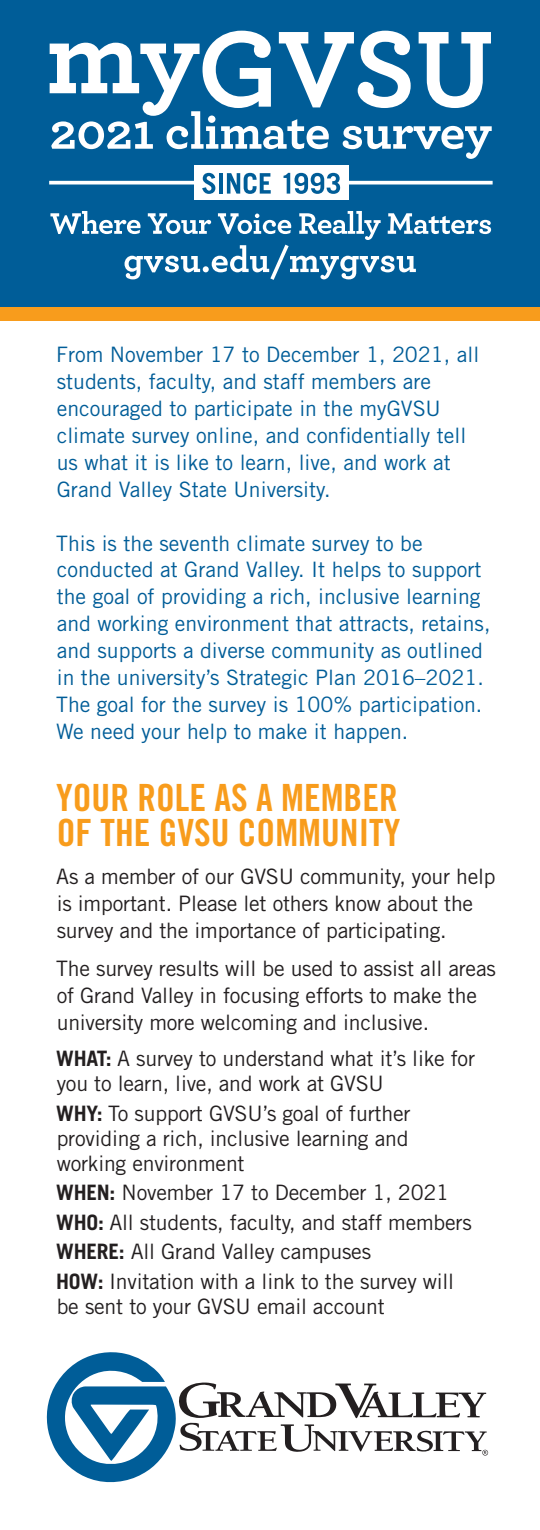
<style>
.page{position:relative;width:540px;height:1530px;background:#fff}
.page>*{position:absolute;margin:0;border:0;box-sizing:border-box;transform-origin:0 0}
.t1{font:37.5px/35px "Trade Gothic Bold Cond Twenty";color:#f89c1c}
.t2{font:21.25px/29.5px "Trade Gothic";letter-spacing:-.01em;color:#231f20}
.t3{font:21.25px/27px "Trade Gothic";color:#005d98}
.s1{font-weight:700}
</style>
<div class="page">
<div style="left:0;top:0;width:540px;height:320px;background:#f89c1c"></div>
<div style="left:0;top:0;width:540px;height:307px;background:#005d98"></div>
<svg style="left:49px;top:181px;width:444px;height:4px"></svg>
<div style="left:194px;top:166px;width:155px;height:34px;background:#fff"></div>
<svg style="left:50px;top:211px;width:441px;height:69px"></svg>
<svg style="left:202px;top:173px;width:13px;height:21px"></svg>
<hr style="left:219px;top:173px;width:4px;height:21px;background:#005d98">
<svg style="left:227px;top:173px;width:44px;height:21px"></svg>
<svg style="left:284px;top:173px;width:56px;height:21px"></svg>
<svg style="left:50px;top:31px;width:442px;height:128px"></svg>
<svg style="left:47px;top:1352px;width:441px;height:130px"></svg>
<p class="t3" style="left:56px;top:341px;width:425px">From November 17 to December 1, 2021, all students, faculty, and staff members are encouraged to participate in the myGVSU climate survey online, and confdentially tell us what it is like to learn, live, and work at Grand Valley State University.</p>
<p class="t3" style="left:56px;top:529px;width:436px">This is the seventh climate survey to be conducted at Grand Valley. It helps to support the goal of providing a rich, inclusive learning and working environment that attracts, retains, and supports a diverse community as outlined in the university’s Strategic Plan 2016–2021.<br>The goal for the survey is 100% participation.<br>We need your help to make it happen.</p>
<p class="t1" style="left:56px;top:779px;width:346px">YOUR ROLE AS A MEMBER<br>OF THE GVSU COMMUNITY</p>
<p class="t2" style="left:56px;top:862px;width:441px;line-height:27px">As a member of our GVSU community, your help is important. Please let others know about the survey and the importance of participating.</p>
<p class="t2" style="left:56px;top:954px;width:441px;line-height:27.2px">The survey results will be used to assist all areas of Grand Valley in focusing efforts to make the university more welcoming and inclusive.</p>
<p class="t2" style="left:56px;top:1044px;width:420px"><span class="s1">WHAT:</span> A survey to understand what it’s like for</p>
<p class="t2" style="left:56px;top:1069px;width:356px">you to learn, live, and work at GVSU<br><span class="s1">WHY:</span> To support GVSU’s goal of further</p>
<p class="t2" style="left:57px;top:1125px;width:353px;line-height:25px">providing a rich, inclusive learning and working environment</p>
<p class="t2" style="left:56px;top:1178px;width:417px"><span class="s1">WHEN:</span> November 17 to December 1, 2021<br><span class="s1">WHO:</span> All students, faculty, and staff members <span class="s1">WHERE:</span> All Grand Valley campuses<br><span class="s1">HOW:</span> Invitation with a link to the survey will</p>
<p class="t2" style="left:57px;top:1291px;width:330px">be sent to your GVSU email account</p>
</div>
